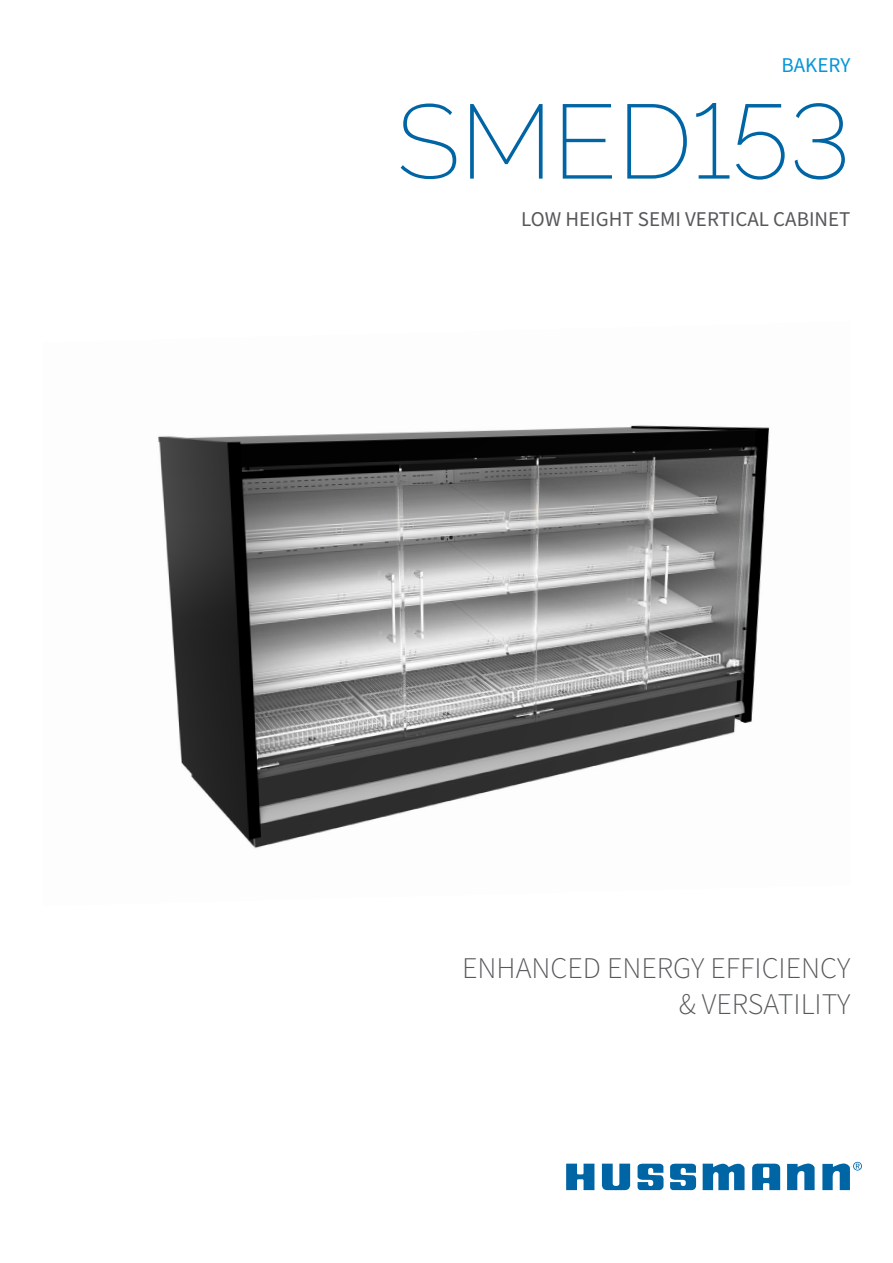
<style>
.page{position:relative;width:893px;height:1263px;background:#fff}
.page>*{position:absolute;margin:0;border:0;box-sizing:border-box;transform-origin:0 0}
.t1{font:200 105px "Raleway";color:#0065a4}
.t2{font:300 30px/36px "Source Sans Pro";color:#57585a;text-align:right}
.t3{font:21px "Source Sans Pro";color:#57585a}
.t4{font:21px "Source Sans Pro";color:#0696d7}
</style>
<div class="page">
<svg style="left:787px;top:1163px;width:28px;height:27px"></svg>
<svg style="left:703px;top:1163px;width:41px;height:27px"></svg>
<svg style="left:602px;top:1163px;width:28px;height:27px"></svg>
<svg style="left:670px;top:1163px;width:26px;height:27px"></svg>
<svg style="left:637px;top:1163px;width:26px;height:27px"></svg>
<svg style="left:566px;top:1163px;width:28px;height:27px"></svg>
<svg style="left:822px;top:1162px;width:40px;height:28px"></svg>
<svg style="left:752px;top:1163px;width:29px;height:27px"></svg>
<img style="left:158px;top:425px;width:612px;height:424px">
<p class="t4" style="left:781px;top:51px;width:70px">BAKERY</p>
<h1 class="t1" style="left:397px;top:80px;width:455px">SMED153</h1>
<p class="t3" style="left:521px;top:205px;width:331px">LOW HEIGHT SEMI VERTICAL CABINET</p>
<p class="t2" style="left:462px;top:950px;width:390px">ENHANCED ENERGY EFFICIENCY &amp; VERSATILITY</p>
</div>
